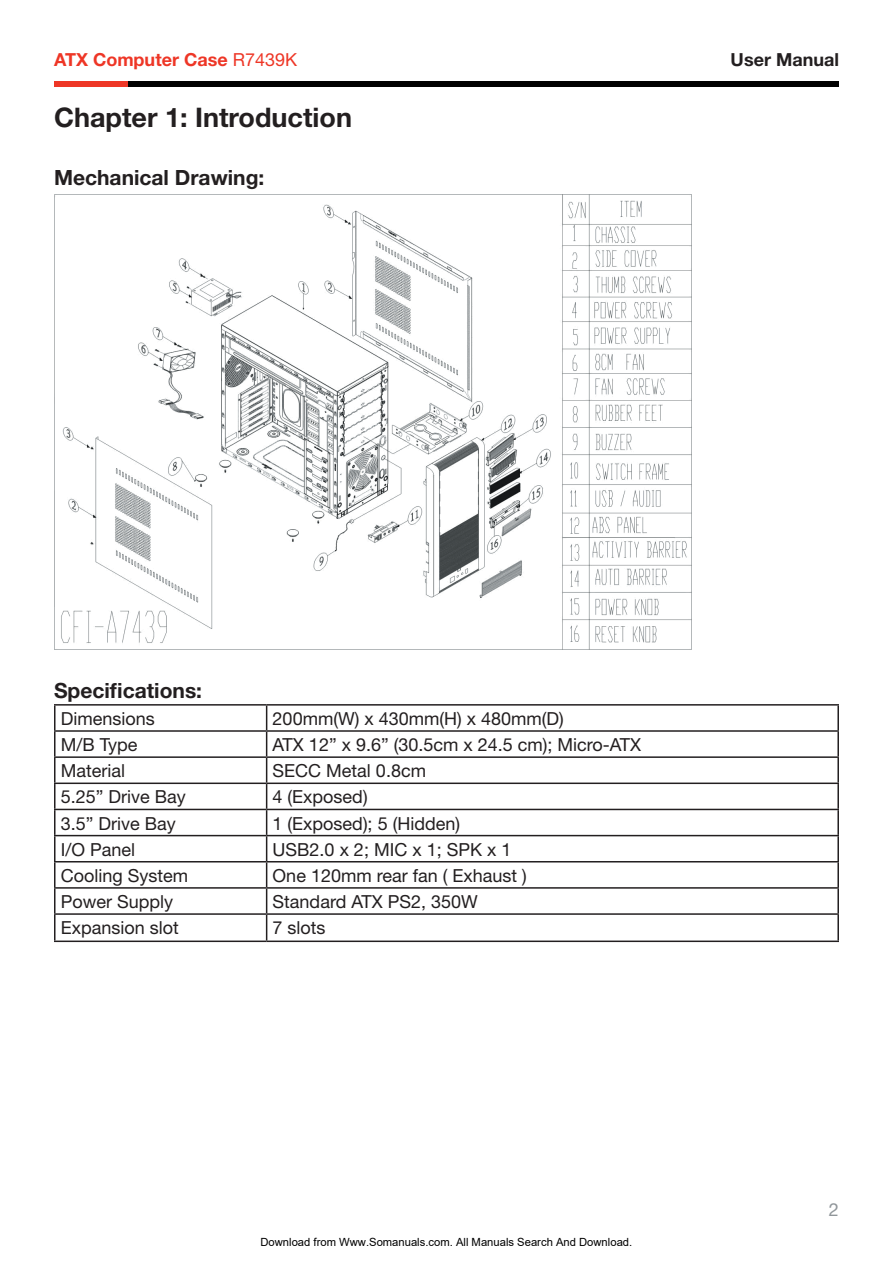
<style>
.page{position:relative;width:893px;height:1263px;background:#fff}
.page>*{position:absolute;margin:0;border:0;box-sizing:border-box;transform-origin:0 0}
.t1{font:700 27px "Helvetica Neue";color:#231f20}
.t2{font:700 21px "Helvetica Neue";color:#231f20}
.t3{font:18px "Helvetica Neue";color:#231f20}
.t4{font:700 18px "Helvetica Neue";color:#ee3626}
.t5{font:700 18px "Helvetica Neue";color:#231f20}
.t6{font:18px "Helvetica Neue";color:#90969a}
.t7{font:11.25px "Arial";color:#000}
.s1{font-weight:400}
</style>
<div class="page">
<div style="left:54px;top:81px;width:785px;height:6px;background:#000"></div>
<div style="left:54px;top:81px;width:73px;height:6px;background:#ee3626"></div>
<hr style="left:54px;top:704px;width:213px;height:2px;background:#231f20">
<hr style="left:54px;top:706px;width:2px;height:24px;background:#231f20">
<hr style="left:267px;top:704px;width:572px;height:2px;background:#231f20">
<hr style="left:837px;top:706px;width:2px;height:24px;background:#231f20">
<hr style="left:54px;top:730px;width:213px;height:2px;background:#231f20">
<hr style="left:54px;top:732px;width:2px;height:24px;background:#231f20">
<hr style="left:267px;top:730px;width:572px;height:2px;background:#231f20">
<hr style="left:837px;top:732px;width:2px;height:24px;background:#231f20">
<hr style="left:54px;top:756px;width:213px;height:2px;background:#231f20">
<hr style="left:54px;top:758px;width:2px;height:24px;background:#231f20">
<hr style="left:267px;top:756px;width:572px;height:2px;background:#231f20">
<hr style="left:837px;top:758px;width:2px;height:24px;background:#231f20">
<hr style="left:54px;top:782px;width:213px;height:2px;background:#231f20">
<hr style="left:54px;top:784px;width:2px;height:25px;background:#231f20">
<hr style="left:267px;top:782px;width:572px;height:2px;background:#231f20">
<hr style="left:837px;top:784px;width:2px;height:25px;background:#231f20">
<hr style="left:54px;top:809px;width:213px;height:1px;background:#231f20">
<hr style="left:54px;top:810px;width:2px;height:25px;background:#231f20">
<hr style="left:267px;top:809px;width:572px;height:1px;background:#231f20">
<hr style="left:837px;top:810px;width:2px;height:25px;background:#231f20">
<hr style="left:54px;top:835px;width:213px;height:1px;background:#231f20">
<hr style="left:54px;top:836px;width:2px;height:25px;background:#231f20">
<hr style="left:267px;top:835px;width:572px;height:1px;background:#231f20">
<hr style="left:837px;top:836px;width:2px;height:25px;background:#231f20">
<hr style="left:54px;top:861px;width:213px;height:1px;background:#231f20">
<hr style="left:54px;top:862px;width:2px;height:25px;background:#231f20">
<hr style="left:267px;top:861px;width:572px;height:1px;background:#231f20">
<hr style="left:837px;top:862px;width:2px;height:25px;background:#231f20">
<hr style="left:54px;top:887px;width:213px;height:2px;background:#231f20">
<hr style="left:54px;top:889px;width:2px;height:24px;background:#231f20">
<hr style="left:267px;top:887px;width:572px;height:2px;background:#231f20">
<hr style="left:837px;top:889px;width:2px;height:24px;background:#231f20">
<hr style="left:54px;top:913px;width:213px;height:2px;background:#231f20">
<hr style="left:54px;top:915px;width:2px;height:25px;background:#231f20">
<hr style="left:267px;top:913px;width:572px;height:2px;background:#231f20">
<svg style="left:266px;top:706px;width:1px;height:234px"></svg>
<hr style="left:837px;top:915px;width:2px;height:25px;background:#231f20">
<hr style="left:54px;top:940px;width:213px;height:2px;background:#231f20">
<hr style="left:267px;top:940px;width:572px;height:2px;background:#231f20">
<img style="left:54px;top:194px;width:637px;height:455px">
<p class="t4" style="left:54px;top:49px;width:245px">ATX Computer Case <span class="s1">R7439K</span></p>
<p class="t5" style="left:731px;top:49px;width:110px">User Manual</p>
<h1 class="t1" style="left:54px;top:101px;width:300px">Chapter 1: Introduction</h1>
<p class="t2" style="left:54px;top:165px;width:212px">Mechanical Drawing:</p>
<p class="t2" style="left:54px;top:678px;width:150px">Specifications:</p>
<p class="t3" style="left:61px;top:708px;width:96px">Dimensions</p>
<p class="t3" style="left:273px;top:708px;width:293px">200mm(W) x 430mm(H) x 480mm(D)</p>
<p class="t3" style="left:61px;top:734px;width:78px">M/B Type</p>
<p class="t3" style="left:273px;top:734px;width:370px">ATX 12” x 9.6” (30.5cm x 24.5 cm); Micro-ATX</p>
<p class="t3" style="left:61px;top:760px;width:66px">Material</p>
<p class="t3" style="left:273px;top:760px;width:155px">SECC Metal 0.8cm</p>
<p class="t3" style="left:61px;top:786px;width:127px">5.25” Drive Bay</p>
<p class="t3" style="left:273px;top:786px;width:97px">4 (Exposed)</p>
<p class="t3" style="left:61px;top:812px;width:117px">3.5” Drive Bay</p>
<p class="t3" style="left:273px;top:812px;width:189px">1 (Exposed); 5 (Hidden)</p>
<p class="t3" style="left:61px;top:839px;width:76px">I/O Panel</p>
<p class="t3" style="left:273px;top:839px;width:240px">USB2.0 x 2; MIC x 1; SPK x 1</p>
<p class="t3" style="left:61px;top:865px;width:129px">Cooling System</p>
<p class="t3" style="left:273px;top:865px;width:256px">One 120mm rear fan ( Exhaust )</p>
<p class="t3" style="left:61px;top:891px;width:114px">Power Supply</p>
<p class="t3" style="left:273px;top:891px;width:207px">Standard ATX PS2, 350W</p>
<p class="t3" style="left:61px;top:917px;width:120px">Expansion slot</p>
<p class="t3" style="left:273px;top:917px;width:55px">7 slots</p>
<p class="t7" style="left:260px;top:1235px;width:373px">Download from Www.Somanuals.com. All Manuals Search And Download.</p>
<p class="t6" style="left:829px;top:1199px;width:12px">2</p>
</div>
